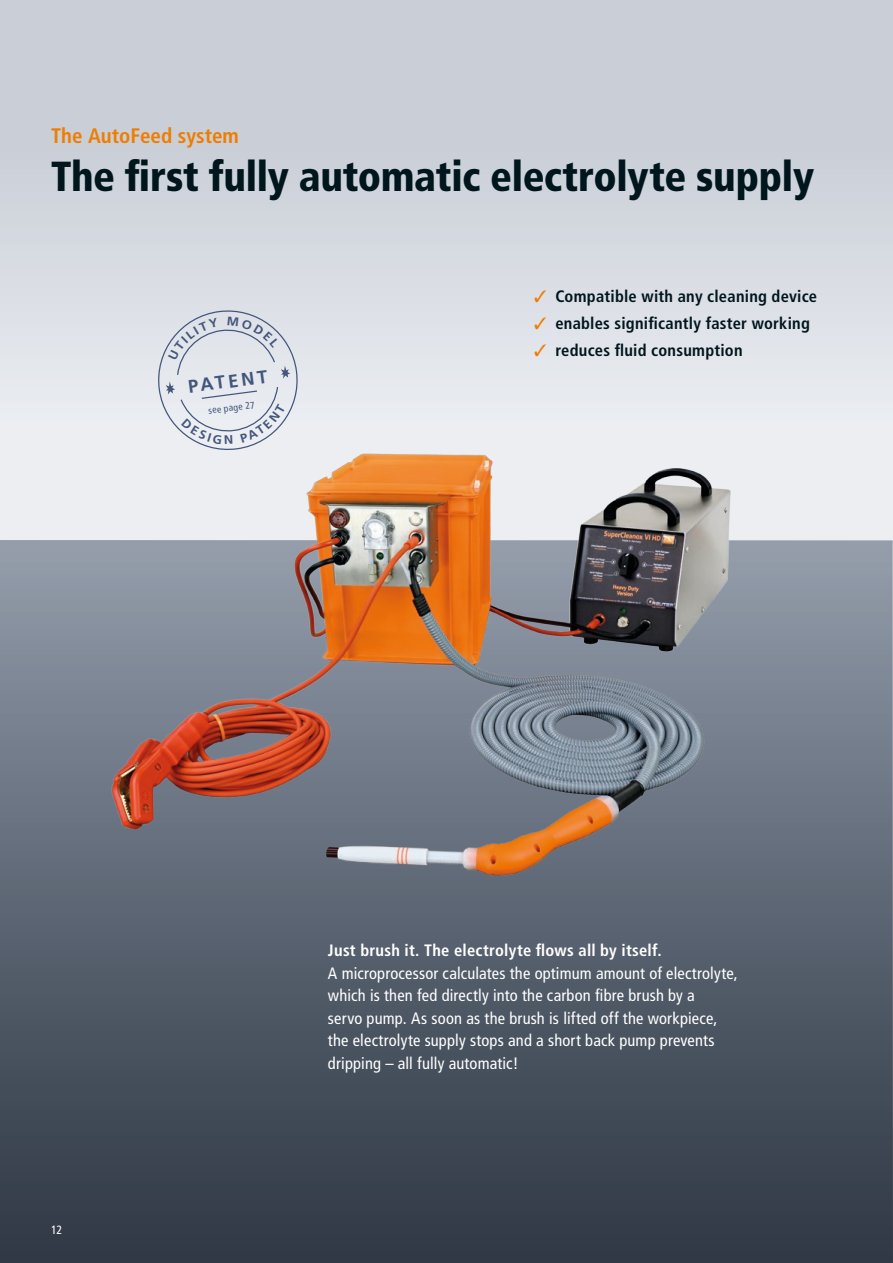
<style>
.page{position:relative;width:893px;height:1263px;background:#fff}
.page>*{position:absolute;margin:0;border:0;box-sizing:border-box;transform-origin:0 0}
.t1{font:900 condensed 42px "Frutiger";letter-spacing:-.01em;color:#00161d}
.t2{font:700 condensed 21px "Frutiger";color:#ef7d00}
.t3{font:700 18.3px "Frutiger";color:#43567c}
.t4{font:condensed 16.5px/22.5px "Frutiger";letter-spacing:.01em;color:#fff}
.t5{font:700 condensed 16.5px "Frutiger";letter-spacing:.015em;color:#00161d}
.t6{font:700 condensed 16.5px "Frutiger";letter-spacing:.015em;color:#fff}
.t7{font:condensed 12px "Frutiger";color:#fff}
.t8{font:condensed 9.75px "Frutiger";color:#43567c}
.s1{color:#ef7d00}
</style>
<div class="page">
<div style="left:0;top:0;width:893px;height:543px;background:linear-gradient(to bottom,#c2c7d1,#f1f3f6)"></div>
<div style="left:0;top:540px;width:893px;height:723px;background:linear-gradient(to bottom,#939caa,#2b3541)"></div>
<img style="left:97px;top:438px;width:663px;height:450px">
<svg style="left:154px;top:307px;width:147px;height:147px;background:#dde1e7"></svg>
<p class="t2" style="left:51px;top:124px;width:189px">The AutoFeed system</p>
<h1 class="t1" style="left:51px;top:151px;width:765px">The first fully automatic electrolyte supply</h1>
<p class="t3" style="left:187px;top:376px;width:81px;rotate:-8deg">PATENT</p>
<p class="t8" style="left:208px;top:405px;width:48px;rotate:-7deg">see page 27</p>
<p class="t5" style="left:534px;top:286px;width:285px"><span class="s1">✓</span> Compatible with any cleaning device</p>
<p class="t5" style="left:534px;top:313px;width:277px"><span class="s1">✓</span> enables significantly faster working</p>
<p class="t5" style="left:534px;top:340px;width:210px"><span class="s1">✓</span> reduces fluid consumption</p>
<p class="t7" style="left:51px;top:1222px;width:13px">12</p>
<p class="t6" style="left:328px;top:941px;width:335px">Just brush it. The electrolyte flows all by itself.</p>
<p class="t4" style="left:328px;top:962px;width:411px">A microprocessor calculates the optimum amount of electrolyte, which is then fed directly into the carbon fibre brush by a<br>servo pump. As soon as the brush is lifted off the workpiece, the electrolyte supply stops and a short back pump prevents dripping – all fully automatic!</p>
</div>
